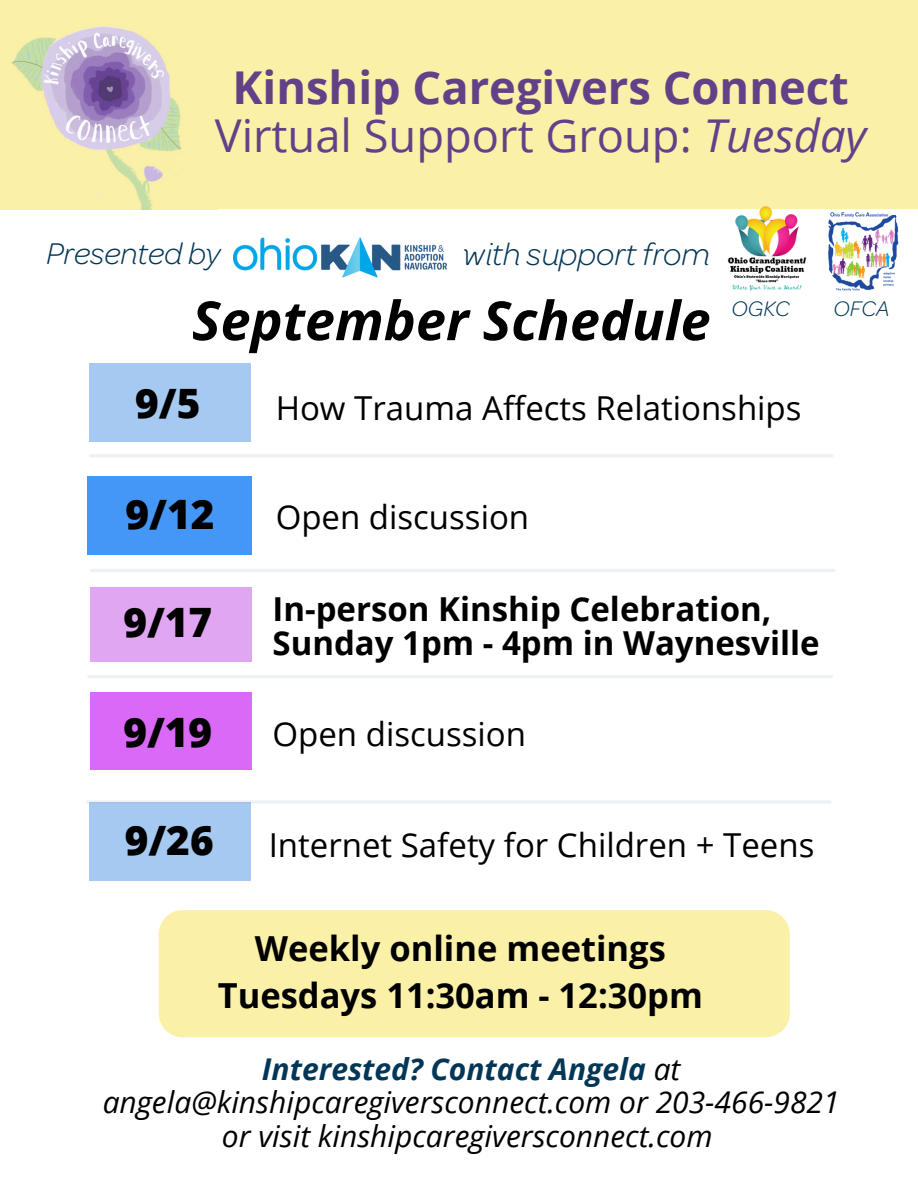
<style>
.page{position:relative;width:918px;height:1188px;background:#fff}
.page>*{position:absolute;margin:0;border:0;box-sizing:border-box;transform-origin:0 0}
.t1{font:italic 700 54px "Open Sans";color:#000}
.t2{font:45.3px "Open Sans";color:#624189}
.t3{font:700 45.3px "Open Sans";color:#624189}
.t4{font:800 40.5px "Open Sans";color:#000}
.t5{font:700 34.5px "Open Sans";color:#000}
.t6{font:italic 300 33.15px "Omnes";color:#023656}
.t7{font:33px "Open Sans";color:#000}
.t8{font:700 33px/33.8px "Open Sans";color:#000}
.t9{font:italic 300 31.95px "Omnes";color:#023656}
.t10{font:italic 30px/33.8px "Open Sans";color:#000;text-align:center}
.t11{font:italic 300 22.5px "Omnes";color:#023656}
.s1{font-style:italic}
.s2{font-weight:700;color:#023656}
</style>
<div class="page">
<div style="left:159px;top:910px;width:631px;height:127px;background:#faf0a7;border-radius:24px"></div>
<div style="left:0;top:0;width:918px;height:209px;background:#faf0a7"></div>
<img style="left:234px;top:237px;width:212px;height:40px">
<div style="left:90px;top:363px;width:161px;height:78px;background:#a6c9f1"></div>
<div style="left:90px;top:587px;width:161px;height:75px;background:#e1a6f1"></div>
<div style="left:87px;top:476px;width:164px;height:79px;background:#4497f6"></div>
<hr style="left:91px;top:454px;width:741px;height:4px;background:#eef2f4">
<hr style="left:91px;top:569px;width:743px;height:3px;background:#8eaab8">
<div style="left:90px;top:692px;width:161px;height:77px;background:#da69f8"></div>
<hr style="left:89px;top:675px;width:742px;height:3px;background:#8eaab8">
<img style="left:12px;top:26px;width:170px;height:183px">
<img style="left:727px;top:206px;width:80px;height:85px">
<img style="left:828px;top:212px;width:71px;height:79px">
<div style="left:90px;top:802px;width:161px;height:78px;background:#a6c9f1"></div>
<svg style="left:88px;top:800px;width:742px;height:4px;fill:#edf1f3"></svg>
<p class="t3" style="left:232px;top:56px;width:618px">Kinship Caregivers Connect</p>
<p class="t2" style="left:215px;top:104px;width:653px">Virtual Support Group: <span class="s1">Tuesday</span></p>
<p class="t6" style="left:463px;top:242px;width:248px">with support from</p>
<p class="t9" style="left:46px;top:242px;width:176px">Presented by</p>
<p class="t1" style="left:192px;top:283px;width:520px">September Schedule</p>
<p class="t11" style="left:731px;top:300px;width:60px">OGKC</p>
<p class="t11" style="left:834px;top:300px;width:58px">OFCA</p>
<p class="t4" style="left:135px;top:374px;width:67px">9/5</p>
<p class="t4" style="left:126px;top:486px;width:90px">9/12</p>
<p class="t4" style="left:123px;top:594px;width:90px">9/17</p>
<p class="t4" style="left:123px;top:704px;width:90px">9/19</p>
<p class="t7" style="left:276px;top:385px;width:527px">How Trauma Affects Relationships</p>
<p class="t7" style="left:276px;top:494px;width:255px">Open discussion</p>
<p class="t8" style="left:273px;top:591px;width:549px">In-person Kinship Celebration,<br>Sunday 1pm - 4pm in Waynesville</p>
<p class="t7" style="left:273px;top:711px;width:255px">Open discussion</p>
<p class="t4" style="left:125px;top:811px;width:90px">9/26</p>
<p class="t7" style="left:269px;top:822px;width:547px">Internet Safety for Children + Teens</p>
<p class="t5" style="left:255px;top:924px;width:413px">Weekly online meetings</p>
<p class="t5" style="left:218px;top:972px;width:487px">Tuesdays 11:30am - 12:30pm</p>
<p class="t10" style="left:103px;top:1051px;width:738px"><span class="s2">Interested? Contact Angela</span> at angela@kinshipcaregiversconnect.com or 203-466-9821</p>
<p class="t10" style="left:222px;top:1119px;width:492px">or visit kinshipcaregiversconnect.com</p>
</div>
